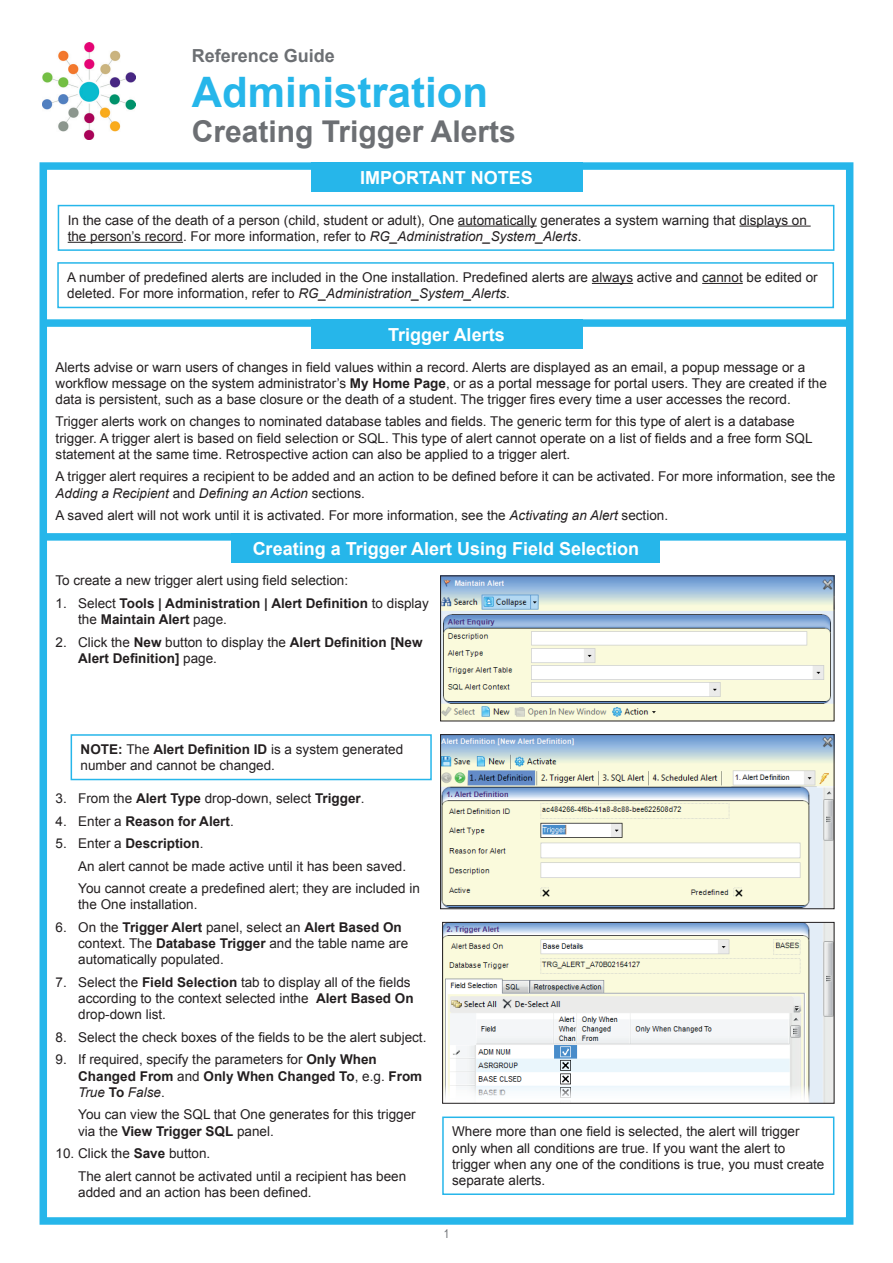
<style>
.page{position:relative;width:893px;height:1263px;background:#fff}
.page>*{position:absolute;margin:0;border:0;box-sizing:border-box;transform-origin:0 0}
.t1{font:700 42px "Arial";color:#26b6ea}
.t2{font:700 30px "Arial";color:#6c6f73}
.t3{font:700 18px "Arial";color:#fff}
.t4{font:700 18px "Arial";color:#6c6f73}
.t5{font:13.5px/16.2px "Arial";color:#231f20}
.t6{font:700 13.5px/16.2px "Arial";color:#231f20}
.t7{font:12px "Arial Narrow";color:#6c6f73}
.s1{font-style:italic}
.s2{font-weight:700}
.s3{font-weight:400}
</style>
<div class="page">
<div style="left:43px;top:319px;width:807px;height:8px;background:#26b6ea"></div>
<div style="left:43px;top:533px;width:807px;height:8px;background:#26b6ea"></div>
<div style="left:40px;top:162px;width:813px;height:1063px;border:8px solid #26b6ea"></div>
<hr style="left:458px;top:226px;width:79px;height:1px;background:#231f20">
<hr style="left:739px;top:226px;width:72px;height:1px;background:#231f20">
<hr style="left:68px;top:242px;width:115px;height:1px;background:#231f20">
<div style="left:58px;top:205px;width:776px;height:46px;border:2px solid #26b6ea"></div>
<hr style="left:592px;top:283px;width:41px;height:1px;background:#231f20">
<hr style="left:702px;top:283px;width:41px;height:1px;background:#231f20">
<div style="left:57px;top:262px;width:777px;height:46px;border:2px solid #26b6ea"></div>
<div style="left:231px;top:533px;width:429px;height:30px;background:#26b6ea"></div>
<div style="left:311px;top:162px;width:271px;height:30px;background:#26b6ea"></div>
<div style="left:311px;top:319px;width:271px;height:30px;background:#26b6ea"></div>
<div style="left:71px;top:734px;width:361px;height:46px;border:2px solid #26b6ea"></div>
<div style="left:442px;top:1116px;width:392px;height:79px;border:2px solid #26b6ea"></div>
<img style="left:43px;top:43px;width:93px;height:97px">
<img style="left:442px;top:577px;width:390px;height:142px">
<img style="left:442px;top:736px;width:390px;height:171px">
<div style="left:440px;top:734px;width:394px;height:175px;border:1px solid #231f20"></div>
<img style="left:444px;top:924px;width:388px;height:178px">
<div style="left:442px;top:922px;width:392px;height:182px;border:1px solid #231f20"></div>
<h3 class="t4" style="left:192px;top:44px;width:145px">Reference Guide</h3>
<h1 class="t1" style="left:192px;top:64px;width:298px">Administration</h1>
<h2 class="t2" style="left:192px;top:112px;width:325px">Creating Trigger Alerts</h2>
<h3 class="t3" style="left:360px;top:166px;width:174px">IMPORTANT NOTES</h3>
<p class="t5" style="left:68px;top:212px;width:741px">In the case of the death of a person (child, student or adult), One automatically generates a system warning that displays on the person’s record. For more information, refer to <span class="s1">RG_Administration_System_Alerts</span>.</p>
<p class="t5" style="left:67px;top:269px;width:752px">A number of predefined alerts are included in the One installation. Predefined alerts are always active and cannot be edited or deleted. For more information, refer to <span class="s1">RG_Administration_System_Alerts</span>.</p>
<h3 class="t3" style="left:388px;top:323px;width:118px">Trigger Alerts</h3>
<p class="t5" style="left:56px;top:359px;width:773px">Alerts advise or warn users of changes in field values within a record. Alerts are displayed as an email, a popup message or a workflow message on the system administrator’s <span class="s2">My Home Page</span>, or as a portal message for portal users. They are created if the data is persistent, such as a base closure or the death of a student. The trigger fires every time a user accesses the record.</p>
<p class="t5" style="left:56px;top:414px;width:758px">Trigger alerts work on changes to nominated database tables and fields. The generic term for this type of alert is a database trigger. A trigger alert is based on field selection or SQL. This type of alert cannot operate on a list of fields and a free form SQL statement at the same time. Retrospective action can also be applied to a trigger alert.</p>
<p class="t5" style="left:56px;top:469px;width:781px">A trigger alert requires a recipient to be added and an action to be defined before it can be activated. For more information, see the<br><span class="s1">Adding a Recipient</span> and <span class="s1">Defining an Action</span> sections.</p>
<p class="t5" style="left:56px;top:507px;width:614px">A saved alert will not work until it is activated. For more information, see the <span class="s1">Activating an Alert</span> section.</p>
<h3 class="t3" style="left:253px;top:536px;width:388px">Creating a Trigger Alert Using Field Selection</h3>
<p class="t5" style="left:55px;top:573px;width:294px">To create a new trigger alert using field selection:</p>
<p class="t6" style="left:78px;top:595px;width:352px;text-indent:-23px"><span class="s3">1. Select</span> Tools | Administration | Alert Definition <span class="s3">to display the</span> Maintain Alert <span class="s3">page.</span></p>
<p class="t6" style="left:78px;top:634px;width:346px;text-indent:-23px"><span class="s3">2. Click the</span> New <span class="s3">button to display the</span> Alert Definition [New<br>Alert Definition] <span class="s3">page.</span></p>
<p class="t5" style="left:81px;top:741px;width:324px"><span class="s2">NOTE:</span> The <span class="s2">Alert Definition ID</span> is a system generated number and cannot be changed.</p>
<p class="t5" style="left:55px;top:790px;width:311px">3. From the <span class="s2">Alert Type</span> drop-down, select <span class="s2">Trigger</span>.</p>
<p class="t6" style="left:55px;top:813px;width:180px"><span class="s3">4. Enter a</span> Reason for Alert<span class="s3">.</span></p>
<p class="t5" style="left:78px;top:832px;width:343px;line-height:22.5px;text-indent:-23px">5. Enter a <span class="s2">Description</span>.<br>An alert cannot be made active until it has been saved.<br>You cannot create a predefined alert; they are included in</p>
<p class="t5" style="left:78px;top:897px;width:121px">the One installation.</p>
<p class="t5" style="left:78px;top:919px;width:331px;text-indent:-23px">6. On the <span class="s2">Trigger Alert</span> panel, select an <span class="s2">Alert Based On </span>context. The <span class="s2">Database Trigger</span> and the table name are automatically populated.</p>
<p class="t5" style="left:78px;top:974px;width:337px;text-indent:-23px">7. Select the <span class="s2">Field Selection</span> tab to display all of the fields according to the context selected inthe <span class="s2">Alert Based On </span>drop-down list.</p>
<p class="t5" style="left:55px;top:1029px;width:372px">8. Select the check boxes of the fields to be the alert subject.</p>
<p class="t5" style="left:78px;top:1052px;width:346px;text-indent:-23px">9. If required, specify the parameters for <span class="s2">Only When<br>Changed From</span> and <span class="s2">Only When Changed To</span>, e.g. <span class="s2">From<br></span><span class="s1">True</span> <span class="s2">To</span> <span class="s1">False</span>.</p>
<p class="t5" style="left:78px;top:1107px;width:339px">You can view the SQL that One generates for this trigger via the <span class="s2">View Trigger SQL</span> panel.</p>
<p class="t5" style="left:78px;top:1142px;width:329px;line-height:22.5px;text-indent:-23px">10. Click the <span class="s2">Save</span> button.<br>The alert cannot be activated until a recipient has been</p>
<p class="t5" style="left:78px;top:1184px;width:235px">added and an action has been defined.</p>
<p class="t5" style="left:452px;top:1123px;width:374px">Where more than one field is selected, the alert will trigger only when all conditions are true. If you want the alert to trigger when any one of the conditions is true, you must create separate alerts.</p>
<p class="t7" style="left:444px;top:1225px;width:7px">1</p>
</div>
